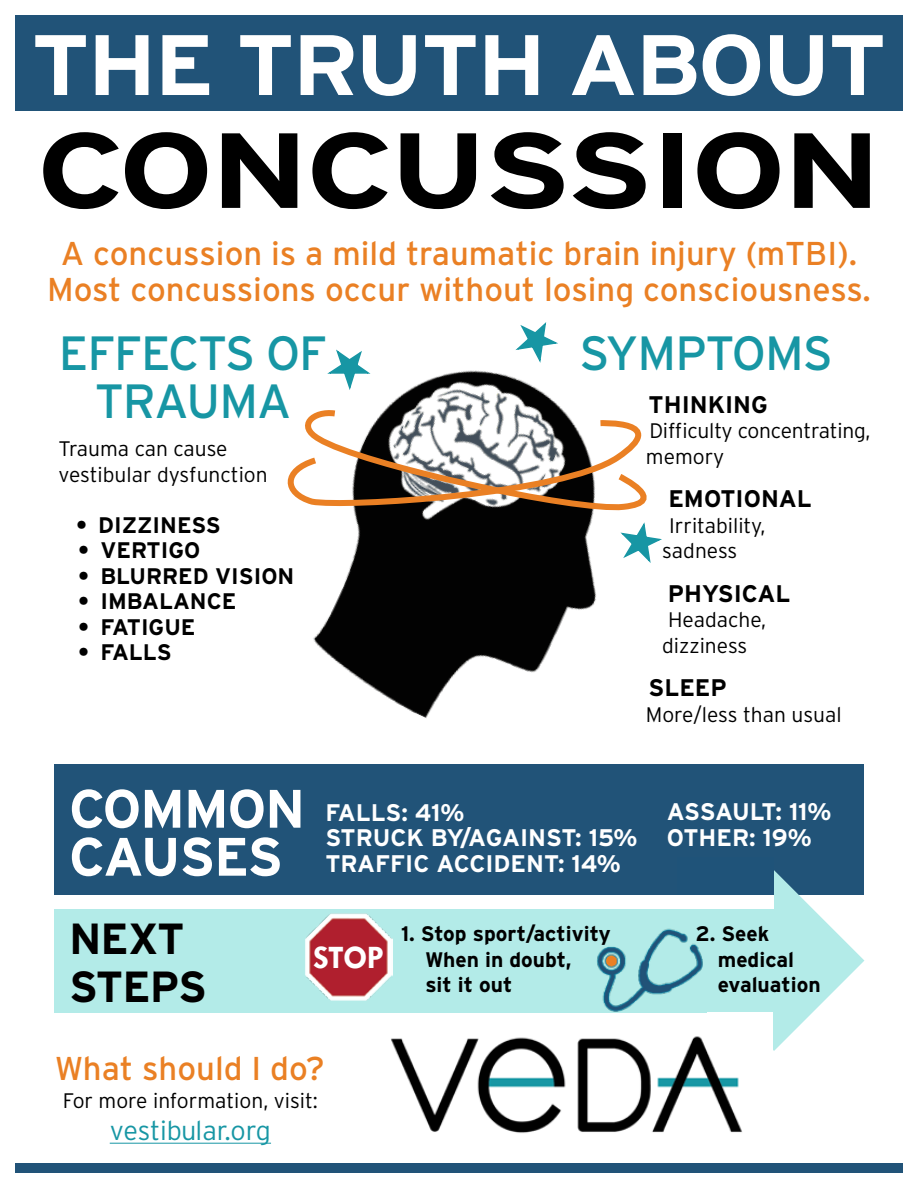
<style>
.page{position:relative;width:918px;height:1188px;background:#fff}
.page>*{position:absolute;margin:0;border:0;box-sizing:border-box;transform-origin:0 0}
.t1{font:700 106.5px "Interstate";letter-spacing:-.03em;color:#000;scale:1.25 1}
.t2{font:700 85.5px "Interstate";letter-spacing:-.03em;color:#fff;scale:1.09 1}
.t3{font:700 54px/48px "Interstate";letter-spacing:-.025em;color:#fff}
.t4{font:48px/48px "Interstate";letter-spacing:-.02em;color:#1796a4;text-align:center}
.t5{font:700 43.5px/48px "Interstate";letter-spacing:-.02em;color:#000}
.t6{font:33px/36px "Interstate";color:#ea8024;text-align:center}
.t7{font:700 33px "Tw Cen";color:#fff}
.t8{font:300 27px "Interstate";letter-spacing:-.01em;color:#1796a4}
.t9{font:700 24px/25.5px "Interstate";color:#fff}
.t10{font:700 24px "Interstate";color:#000}
.t11{font:700 22.5px "Interstate";color:#000}
.t12{font:300 21px/25.5px "Interstate";color:#000}
.t13{font:700 21px/25.5px "Interstate";color:#000}
</style>
<div class="page">
<img style="left:313px;top:349px;width:284px;height:369px">
<div style="left:54px;top:910px;width:721px;height:103px;background:#b3ebe8"></div>
<img style="left:305px;top:913px;width:88px;height:88px">
<div style="left:54px;top:764px;width:810px;height:131px;background:#215378"></div>
<svg style="left:684px;top:870px;width:180px;height:181px"></svg>
<div style="left:709px;top:895px;width:65px;height:14px;background:#fff"></div>
<div style="left:707px;top:1012px;width:65px;height:39px;background:#fff"></div>
<div style="left:15px;top:15px;width:888px;height:96px;background:#215378"></div>
<hr style="left:110px;top:1143px;width:161px;height:1px;background:#1796a4">
<img style="left:391px;top:1018px;width:351px;height:115px">
<img style="left:597px;top:919px;width:108px;height:95px">
<div style="left:15px;top:1163px;width:888px;height:10px;background:#215378"></div>
<svg style="left:328px;top:349px;width:45px;height:44px"></svg>
<svg style="left:287px;top:408px;width:375px;height:157px"></svg>
<svg style="left:516px;top:322px;width:45px;height:43px"></svg>
<div style="left:678px;top:857px;width:96px;height:38px;background:#1f5379"></div>
<h2 class="t2" style="left:31px;top:17px;width:787px">THE TRUTH ABOUT</h2>
<h1 class="t1" style="left:36px;top:111px;width:678px">CONCUSSION</h1>
<h3 class="t6" style="left:47px;top:235px;width:825px">A concussion is a mild traumatic brain injury (mTBI).<br>Most concussions occur without losing consciousness.</h3>
<h3 class="t4" style="left:59px;top:329px;width:270px">EFFECTS OF<br>TRAUMA</h3>
<h3 class="t4" style="left:579px;top:329px;width:255px">SYMPTOMS</h3>
<p class="t10" style="left:649px;top:391px;width:121px">THINKING</p>
<p class="t12" style="left:646px;top:418px;width:226px">Difficulty concentrating, memory</p>
<p class="t10" style="left:668px;top:485px;width:145px">EMOTIONAL</p>
<p class="t12" style="left:662px;top:512px;width:105px;text-indent:7px">Irritability, sadness</p>
<p class="t10" style="left:668px;top:580px;width:124px">PHYSICAL</p>
<p class="t12" style="left:662px;top:607px;width:105px">Headache, dizziness</p>
<p class="t10" style="left:649px;top:674px;width:80px">SLEEP</p>
<p class="t12" style="left:646px;top:701px;width:197px">More/less than usual</p>
<p class="t12" style="left:58px;top:436px;width:211px">Trauma can cause vestibular dysfunction</p>
<p class="t11" style="left:76px;top:512px;width:146px">• DIZZINESS</p>
<p class="t11" style="left:78px;top:538px;width:124px">• VERTIGO</p>
<p class="t11" style="left:78px;top:563px;width:218px">• BLURRED VISION</p>
<p class="t11" style="left:78px;top:589px;width:160px">• IMBALANCE</p>
<p class="t11" style="left:78px;top:614px;width:119px">• FATIGUE</p>
<p class="t11" style="left:78px;top:640px;width:95px">• FALLS</p>
<h3 class="t3" style="left:69px;top:784px;width:238px">COMMON<br>CAUSES</h3>
<p class="t9" style="left:325px;top:799px;width:314px">FALLS: 41%<br>STRUCK BY/AGAINST: 15%<br>TRAFFIC ACCIDENT: 14%</p>
<h3 class="t5" style="left:69px;top:914px;width:139px">NEXT<br>STEPS</h3>
<p class="t13" style="left:425px;top:921px;width:187px;text-indent:-24px">1. Stop sport/activity<br>When in doubt,<br>sit it out</p>
<h3 class="t7" style="left:313px;top:938px;width:73px">STOP</h3>
<h3 class="t6" style="left:55px;top:1050px;width:271px">What should I do?</h3>
<p class="t12" style="left:63px;top:1088px;width:257px">For more information, visit:</p>
<p class="t8" style="left:110px;top:1115px;width:163px">vestibular.org</p>
<p class="t9" style="left:667px;top:799px;width:166px">ASSAULT: 11%<br>OTHER: 19%</p>
<p class="t13" style="left:718px;top:921px;width:104px;text-indent:-22px">2. Seek medical evaluation</p>
</div>
